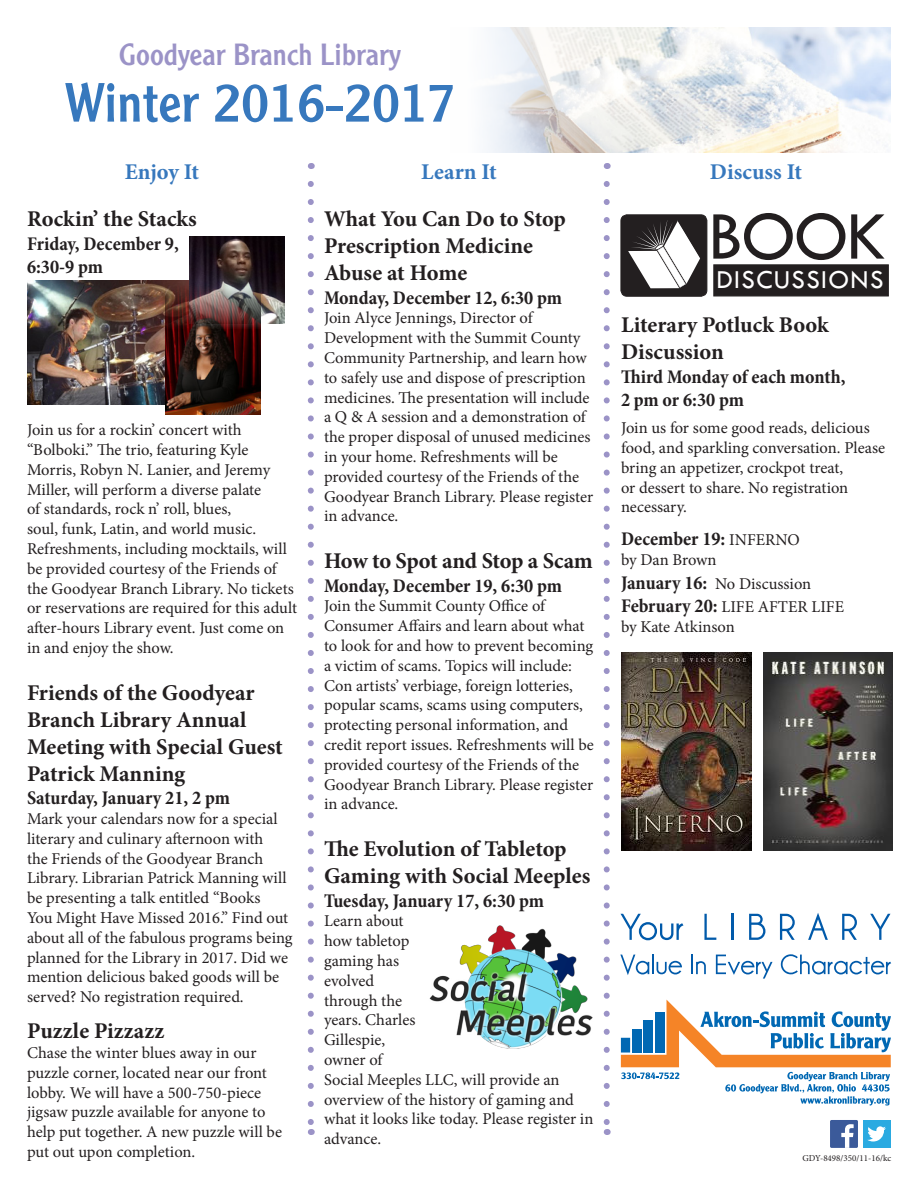
<style>
.page{position:relative;width:918px;height:1188px;background:#fff}
.page>*{position:absolute;margin:0;border:0;box-sizing:border-box;transform-origin:0 0}
.t1{font:71.1px "Tw Cen";color:#231f20}
.t2{font:54px "Clearface Gothic LT Std";color:#3778bd}
.t3{font:30px "Clearface Gothic LT Std";color:#9b93c7}
.t4{font:27px "Tw Cen";letter-spacing:.05em;color:#fff}
.t5{font:700 22.5px/27px "Minion Pro";color:#231f20}
.t6{font:700 22.5px "Minion Pro";color:#3778bd}
.t7{font:700 condensed 19.5px/23.4px "Minion Pro";color:#231f20}
.t8{font:16.5px/19.8px "Minion Pro";color:#231f20}
.t9{font:9px "Minion Pro";color:#231f20}
.s1{font-weight:400;font-stretch:normal;font-size:16.5px}
.s2{font-weight:700;font-stretch:condensed;font-size:19.5px}
</style>
<div class="page">
<svg style="left:621px;top:1000px;width:270px;height:106px"></svg>
<div style="left:830px;top:1120px;width:28px;height:28px;background:#3b5a9a;border-radius:2px"></div>
<svg style="left:841px;top:1124px;width:13px;height:24px"></svg>
<div style="left:863px;top:1120px;width:28px;height:28px;background:#2aaae1"></div>
<svg style="left:867px;top:1126px;width:19px;height:16px"></svg>
<svg style="left:621px;top:914px;width:62px;height:26px"></svg>
<svg style="left:704px;top:914px;width:12px;height:26px"></svg>
<hr style="left:731px;top:914px;width:2px;height:26px;background:#015aaa">
<svg style="left:749px;top:914px;width:16px;height:26px"></svg>
<svg style="left:780px;top:914px;width:15px;height:26px"></svg>
<svg style="left:808px;top:913px;width:20px;height:27px"></svg>
<svg style="left:842px;top:914px;width:15px;height:26px"></svg>
<svg style="left:870px;top:914px;width:20px;height:26px"></svg>
<svg style="left:620px;top:955px;width:62px;height:20px"></svg>
<svg style="left:691px;top:955px;width:15px;height:19px"></svg>
<svg style="left:716px;top:955px;width:57px;height:24px"></svg>
<svg style="left:781px;top:954px;width:110px;height:20px"></svg>
<svg style="left:308px;top:184px;width:6px;height:939px"></svg>
<svg style="left:604px;top:184px;width:6px;height:939px"></svg>
<img style="left:485px;top:28px;width:406px;height:124px">
<img style="left:27px;top:280px;width:163px;height:125px">
<img style="left:190px;top:237px;width:94px;height:87px">
<img style="left:166px;top:284px;width:94px;height:131px">
<img style="left:429px;top:925px;width:164px;height:124px">
<img style="left:621px;top:652px;width:131px;height:199px">
<img style="left:764px;top:652px;width:128px;height:199px">
<div style="left:713px;top:264px;width:176px;height:32px;background:#231f20;border:1px solid #231f20"></div>
<div style="left:621px;top:215px;width:86px;height:81px;background:#231f20;border-radius:6px"></div>
<div style="left:621px;top:215px;width:86px;height:81px;border:1px solid #231f20;border-radius:6px"></div>
<svg style="left:628px;top:220px;width:72px;height:68px"></svg>
<p class="t3" style="left:119px;top:35px;width:284px">Goodyear Branch Library</p>
<p class="t2" style="left:64px;top:68px;width:393px">Winter 2016-2017</p>
<p class="t6" style="left:125px;top:156px;width:76px">Enjoy It</p>
<p class="t5" style="left:27px;top:205px;width:171px">Rockin’ the Stacks</p>
<p class="t7" style="left:27px;top:232px;width:153px">Friday, December 9,</p>
<p class="t7" style="left:27px;top:255px;width:77px">6:30-9 pm</p>
<p class="t8" style="left:27px;top:420px;width:272px">Join us for a rockin’ concert with “Bolboki.” The trio, featuring Kyle Morris, Robyn N. Lanier, and Jeremy Miller, will perform a diverse palate<br>of standards, rock n’ roll, blues,<br>soul, funk, Latin, and world music.<br>Refreshments, including mocktails, will be provided courtesy of the Friends of the Goodyear Branch Library. No tickets or reservations are required for this adult after-hours Library event. Just come on in and enjoy the show.</p>
<p class="t5" style="left:27px;top:679px;width:257px">Friends of the Goodyear<br>Branch Library Annual<br>Meeting with Special Guest<br>Patrick Manning</p>
<p class="t7" style="left:27px;top:786px;width:204px">Saturday, January 21, 2 pm</p>
<p class="t8" style="left:27px;top:809px;width:267px">Mark your calendars now for a special literary and culinary afternoon with<br>the Friends of the Goodyear Branch Library. Librarian Patrick Manning will be presenting a talk entitled “Books<br>You Might Have Missed 2016.” Find out about all of the fabulous programs being planned for the Library in 2017. Did we mention delicious baked goods will be served? No registration required.</p>
<p class="t5" style="left:27px;top:1017px;width:139px">Puzzle Pizzazz</p>
<p class="t8" style="left:27px;top:1043px;width:257px">Chase the winter blues away in our puzzle corner, located near our front lobby. We will have a 500-750-piece jigsaw puzzle available for anyone to help put together. A new puzzle will be put out upon completion.</p>
<p class="t6" style="left:421px;top:156px;width:77px">Learn It</p>
<p class="t5" style="left:324px;top:205px;width:243px">What You Can Do to Stop<br>Prescription Medicine<br>Abuse at Home</p>
<p class="t7" style="left:324px;top:286px;width:240px">Monday, December 12, 6:30 pm</p>
<p class="t8" style="left:324px;top:308px;width:271px">Join Alyce Jennings, Director of Development with the Summit County Community Partnership, and learn how to safely use and dispose of prescription medicines. The presentation will include a Q &amp; A session and a demonstration of the proper disposal of unused medicines in your home. Refreshments will be provided courtesy of the Friends of the Goodyear Branch Library. Please register in advance.</p>
<p class="t5" style="left:324px;top:547px;width:270px">How to Spot and Stop a Scam</p>
<p class="t7" style="left:324px;top:574px;width:240px">Monday, December 19, 6:30 pm</p>
<p class="t8" style="left:324px;top:596px;width:272px">Join the Summit County Office of Consumer Affairs and learn about what to look for and how to prevent becoming a victim of scams. Topics will include:<br>Con artists’ verbiage, foreign lotteries, popular scams, scams using computers, protecting personal information, and credit report issues. Refreshments will be provided courtesy of the Friends of the Goodyear Branch Library. Please register in advance.</p>
<p class="t5" style="left:324px;top:835px;width:268px">The Evolution of Tabletop<br>Gaming with Social Meeples</p>
<p class="t7" style="left:324px;top:889px;width:221px">Tuesday, January 17, 6:30 pm</p>
<p class="t8" style="left:324px;top:911px;width:271px">Learn about<br>how tabletop<br>gaming has<br>evolved<br>through the<br>years. Charles<br>Gillespie,<br>owner of<br>Social Meeples LLC, will provide an overview of the history of gaming and what it looks like today. Please register in advance.</p>
<p class="t6" style="left:710px;top:156px;width:94px">Discuss It</p>
<p class="t1" style="left:708px;top:193px;width:180px">BOOK</p>
<p class="t4" style="left:717px;top:263px;width:168px">DISCUSSIONS</p>
<p class="t5" style="left:621px;top:311px;width:209px">Literary Potluck Book<br>Discussion</p>
<p class="t7" style="left:621px;top:365px;width:226px">Third Monday of each month,<br>2 pm or 6:30 pm</p>
<p class="t8" style="left:621px;top:418px;width:266px">Join us for some good reads, delicious food, and sparkling conversation. Please bring an appetizer, crockpot treat,<br>or dessert to share. No registration necessary.</p>
<p class="t7" style="left:621px;top:527px;width:180px">December 19: <span class="s1">INFERNO</span></p>
<p class="t8" style="left:621px;top:550px;width:97px">by Dan Brown</p>
<p class="t8" style="left:621px;top:573px;width:192px"><span class="s2">January 16:</span> No Discussion</p>
<p class="t8" style="left:621px;top:597px;width:225px"><span class="s2">February 20:</span> LIFE AFTER LIFE by Kate Atkinson</p>
<p class="t9" style="left:802px;top:1152px;width:90px">GDY-8498/350/11-16/kc</p>
</div>
